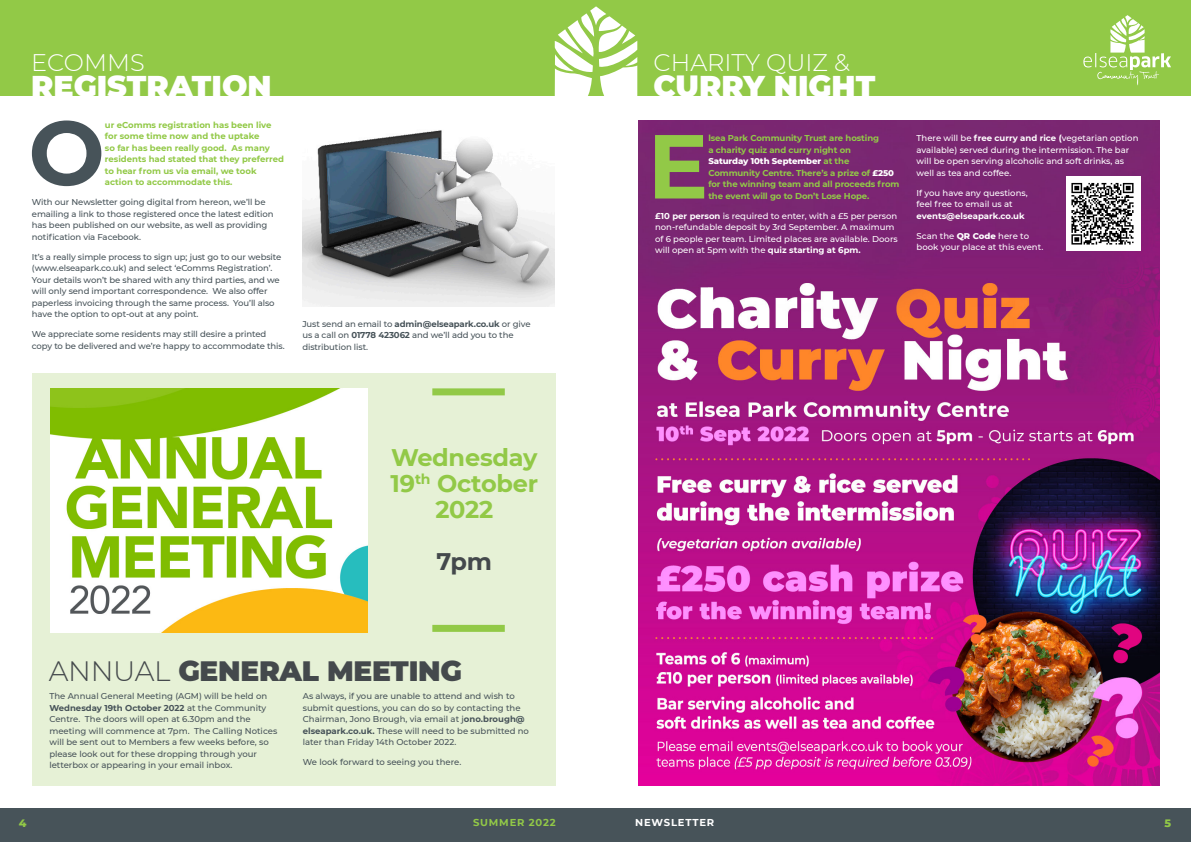
<style>
.page{position:relative;width:1191px;height:842px;background:#fff}
.page>*{position:absolute;margin:0;border:0;box-sizing:border-box;transform-origin:0 0}
.t1{font:700 90.6px "Montserrat";color:#475359}
.t2{font:700 90.6px "Montserrat";color:#92c947}
.t3{font:900 30px "Montserrat";color:#fff}
.t4{font:900 28px "Montserrat";letter-spacing:-.01em;color:#44494c}
.t5{font:700 24px/26px "Montserrat";letter-spacing:-.01em;color:#92c947;text-align:center}
.t6{font:300 24px "Montserrat";color:#fff}
.t7{font:700 24px "Montserrat";color:#44494c}
.t8{font:800 11px "Montserrat";color:#92c947}
.t9{font:700 10px "Montserrat";letter-spacing:.08em;color:#92c947}
.t10{font:700 10px "Montserrat";letter-spacing:.08em;color:#fff}
.t11{font:500 8.5px/11.5px "Montserrat";letter-spacing:-.01em;color:#475359}
.t12{font:500 8.5px/11.5px "Montserrat";color:#fff}
.t13{font:700 8.5px/11.5px "Montserrat";letter-spacing:-.01em;color:#92c947}
.s1{font-weight:700}
.s2{font-weight:300}
.s3{font-weight:800;color:#fff}
.s4{font-weight:800}
</style>
<div class="page">
<div style="left:0;top:0;width:1191px;height:96px;background:#92c947"></div>
<svg style="left:1083px;top:15px;width:88px;height:70px"></svg>
<svg style="left:555px;top:6px;width:82px;height:90px"></svg>
<div style="left:0;top:808px;width:1191px;height:34px;background:#475359"></div>
<img style="left:638px;top:120px;width:521px;height:665px">
<div style="left:32px;top:373px;width:524px;height:412px;background:#e6f1d6"></div>
<img style="left:51px;top:388px;width:316px;height:244px">
<div style="left:1066px;top:177px;width:74px;height:74px;background:#fff"></div>
<img style="left:1071px;top:182px;width:63px;height:63px">
<img style="left:303px;top:130px;width:252px;height:176px">
<div style="left:432px;top:388px;width:73px;height:7px;background:#92c947"></div>
<div style="left:432px;top:625px;width:73px;height:7px;background:#92c947"></div>
<p class="t6" style="left:31px;top:46px;width:115px">ECOMMS</p>
<p class="t3" style="left:31px;top:64px;width:242px">REGISTRATION</p>
<p class="t1" style="left:28px;top:88px;width:78px">O</p>
<p class="t13" style="left:105px;top:118px;width:181px">ur eComms registration has been live for some time now and the uptake<br>so far has been really good. As many residents had stated that they preferred to hear from us via email, we took action to accommodate this.</p>
<p class="t11" style="left:32px;top:196px;width:243px">With our Newsletter going digital from hereon, we’ll be emailing a link to those registered once the latest edition has been published on our website, as well as providing notification via Facebook.</p>
<p class="t11" style="left:32px;top:250px;width:251px">It’s a really simple process to sign up; just go to our website (www.elseapark.co.uk) and select ‘eComms Registration’.<br>Your details won’t be shared with any third parties, and we will only send important correspondence. We also offer paperless invoicing through the same process. You’ll also have the option to opt-out at any point.</p>
<p class="t11" style="left:32px;top:328px;width:254px">We appreciate some residents may still desire a printed copy to be delivered and we’re happy to accommodate this.</p>
<p class="t11" style="left:302px;top:317px;width:230px">Just send an email to <span class="s1">admin@elseapark.co.uk</span> or give us a call on <span class="s1">01778 423062</span> and we’ll add you to the distribution list.</p>
<p class="t5" style="left:390px;top:443px;width:149px">Wednesday<br>19<sup>th</sup> October<br>2022</p>
<p class="t7" style="left:436px;top:544px;width:57px">7pm</p>
<p class="t4" style="left:49px;top:650px;width:415px"><span class="s2">ANNUAL</span> GENERAL MEETING</p>
<p class="t11" style="left:49px;top:690px;width:229px">The Annual General Meeting (AGM) will be held on <span class="s1">Wednesday 19th October 2022</span> at the Community Centre. The doors will open at 6.30pm and the meeting will commence at 7pm. The Calling Notices will be sent out to Members a few weeks before, so please look out for these dropping through your letterbox or appearing in your email inbox.</p>
<p class="t11" style="left:303px;top:690px;width:228px">As always, if you are unable to attend and wish to submit questions, you can do so by contacting the Chairman, Jono Brough, via email at j<span class="s1">ono.brough@ elseapark.co.uk.</span> These will need to be submitted no later than Friday 14th October 2022.</p>
<p class="t11" style="left:303px;top:756px;width:160px">We look forward to seeing you there.</p>
<p class="t6" style="left:653px;top:46px;width:198px">CHARITY QUIZ &amp;</p>
<p class="t3" style="left:653px;top:64px;width:223px">CURRY NIGHT</p>
<p class="t2" style="left:647px;top:101px;width:62px">E</p>
<p class="t13" style="left:708px;top:132px;width:193px">lsea Park Community Trust are hosting<br>a charity quiz and curry night on<br><span class="s3">Saturday 10th September</span> at the Community Centre. There’s a prize of <span class="s3">£250 </span>for the winning team and all proceeds from the event will go to Don’t Lose Hope.</p>
<p class="t12" style="left:655px;top:209px;width:244px"><span class="s1">£10 per person</span> is required to enter, with a £5 per person non-refundable deposit by 3rd September. A maximum of 6 people per team. Limited places are available. Doors will open at 5pm with the <span class="s1">quiz starting at 6pm.</span></p>
<p class="t12" style="left:916px;top:132px;width:223px">There will be <span class="s1">free curry and rice (</span>vegetarian option available) served during the intermission. The bar will be open serving alcoholic and soft drinks, as well as tea and coffee.</p>
<p class="t12" style="left:916px;top:186px;width:112px">If you have any questions, feel free to email us at <span class="s1">events@elseapark.co.uk</span></p>
<p class="t12" style="left:916px;top:229px;width:128px">Scan the <span class="s4">QR Code</span> here to book your place at this event.</p>
<p class="t9" style="left:473px;top:815px;width:84px">SUMMER 2022</p>
<p class="t10" style="left:635px;top:815px;width:81px">NEWSLETTER</p>
<p class="t8" style="left:19px;top:815px;width:9px">4</p>
<p class="t8" style="left:1164px;top:815px;width:8px">5</p>
</div>
